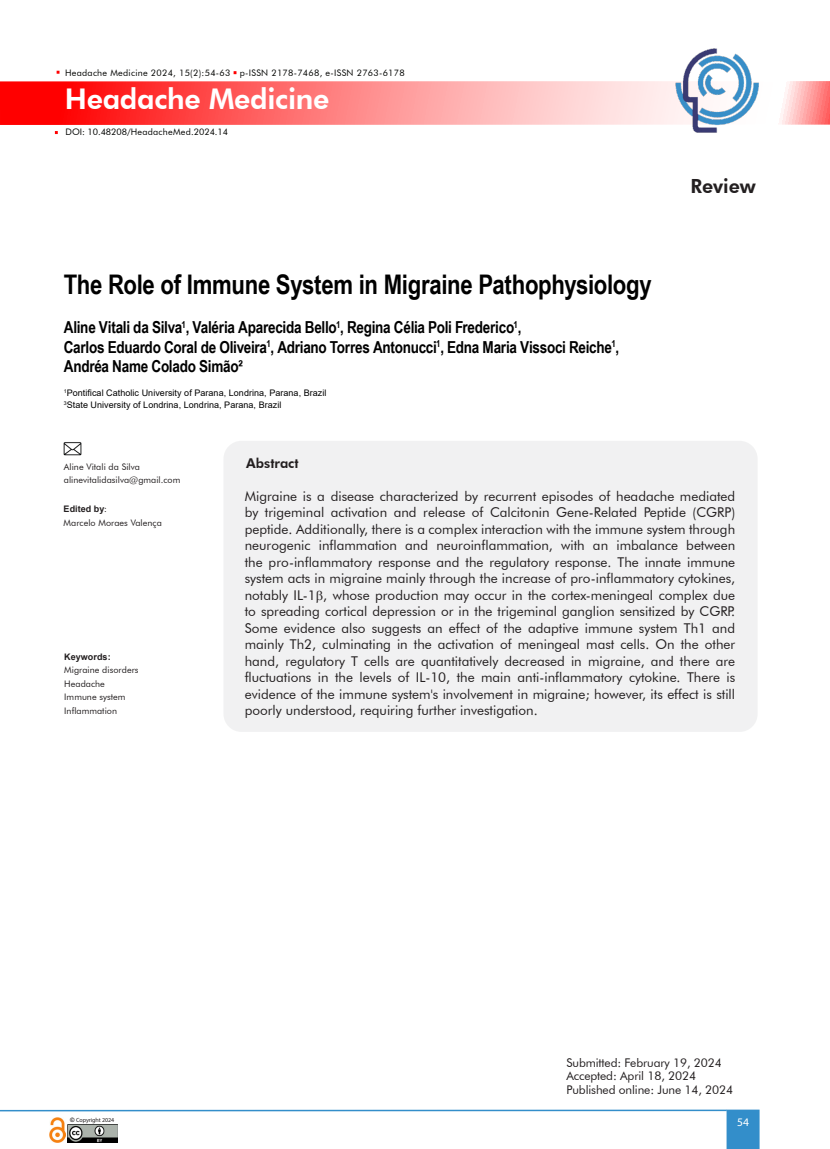
<style>
.page{position:relative;width:830px;height:1149px;background:#fff}
.page>*{position:absolute;margin:0;border:0;box-sizing:border-box;transform-origin:0 0}
.t1{font:800 28.5px "Futura BT";letter-spacing:-.01em;color:#fff}
.t2{font:700 27px "Arial Narrow";letter-spacing:-.01em;color:#000}
.t3{font:800 19.5px "Futura BT";color:#231f20}
.t4{font:700 16.5px "Arial Narrow";letter-spacing:-.015em;color:#000}
.t5{font:13.5px/16.5px "Futura BT";color:#231f20;text-align:justify}
.t6{font:800 13.5px "Futura BT";color:#231f20}
.texto{font:12px "Futura BT";letter-spacing:-.01em;color:#231f20}
.t7{font:11.55px "Myriad Pro";color:#fff}
.texto-2{font:9px "Futura BT";letter-spacing:.005em;color:#231f20}
.texto-3{font:9px "Arial";letter-spacing:.005em;color:#000}
.t8{font:9px "Futura BT";letter-spacing:.03em;color:#040503}
.t9{font:9px "Futura BT";letter-spacing:-.005em;color:#040503}
.texto-4{font:700 9px "Arial";letter-spacing:.005em;color:#231f20}
.t10{font:6px "Myriad Pro";letter-spacing:-.005em;color:#231f20}
.s1{font-style:inherit}
.s2{font-family:"Myriad Pro";font-weight:400}
.s3{font-family:"Arial";font-weight:700}
</style>
<div class="page">
<svg style="left:0;top:81px;width:829px;height:44px;background:#ff8383"></svg>
<svg style="left:726px;top:1109px;width:33px;height:39px"></svg>
<hr style="left:0;top:1109px;width:726px;height:1px;background:#338eca">
<img style="left:67px;top:1124px;width:50px;height:18px">
<img style="left:49px;top:1117px;width:17px;height:25px">
<img style="left:674px;top:48px;width:85px;height:85px">
<div style="left:223px;top:440px;width:534px;height:291px;background:#f1f1f2;border-radius:18px"></div>
<img style="left:64px;top:442px;width:18px;height:14px">
<p class="t8" style="left:65px;top:67px;width:341px">Headache Medicine 2024, 15(2):54-63 p-ISSN 2178-7468, e-ISSN 2763-6178</p>
<h1 class="t1" style="left:65px;top:81px;width:266px">Headache Medicine</h1>
<p class="t9" style="left:65px;top:126px;width:164px">DOI: 10.48208/<span class="s1">HeadacheMed</span>.2024.14</p>
<p class="t2" style="left:64px;top:264px;width:589px">The Role of Immune System in Migraine Pathophysiology</p>
<p class="t4" style="left:64px;top:315px;width:459px">Aline Vitali da Silva<sup>1</sup>, Valéria Aparecida Bello<sup>1</sup>, Regina Célia Poli Frederico<sup>1</sup>,</p>
<p class="t4" style="left:64px;top:334px;width:556px">Carlos Eduardo Coral de Oliveira<sup>1</sup>, Adriano Torres Antonucci<sup>1</sup>, Edna Maria Vissoci Reiche<sup>1</sup>,</p>
<p class="t4" style="left:64px;top:354px;width:181px">Andréa Name Colado Simão²</p>
<p class="texto-3" style="left:64px;top:387px;width:264px"><sup>1</sup>Pontifical Catholic University of Parana, Londrina, Parana, Brazil</p>
<p class="texto-3" style="left:64px;top:399px;width:219px"><sup>3</sup>State University of Londrina, Londrina, Parana, Brazil</p>
<p class="t3" style="left:690px;top:174px;width:67px">Review</p>
<p class="texto-2" style="left:64px;top:461px;width:78px">Aline Vitali da Silva</p>
<p class="texto-2" style="left:64px;top:474px;width:118px">alinevitalidasilva@gmail.com</p>
<p class="texto-4" style="left:64px;top:502px;width:44px">Edited by<span class="s2">:</span></p>
<p class="texto-2" style="left:64px;top:517px;width:100px">Marcelo Moraes Valença</p>
<p class="texto-4" style="left:64px;top:650px;width:48px">Keywords:</p>
<p class="texto-2" style="left:64px;top:664px;width:76px">Migraine disorders</p>
<p class="texto-2" style="left:64px;top:677px;width:42px">Headache</p>
<p class="texto-2" style="left:64px;top:691px;width:63px">Immune system</p>
<p class="texto-2" style="left:64px;top:704px;width:54px">Inflammation</p>
<p class="t6" style="left:246px;top:454px;width:54px">Abstract</p>
<p class="t5" style="left:244px;top:487px;width:491px">Migraine is a disease characterized by recurrent episodes of headache mediated by trigeminal activation and release of Calcitonin Gene-Related Peptide (CGRP) peptide. Additionally, there is a complex interaction with the immune system through neurogenic inflammation and neuroinflammation, with an imbalance between the pro-inflammatory response and the regulatory response. The innate immune system acts in migraine mainly through the increase of pro-inflammatory cytokines, notably IL-1 , whose production may occur in the cortex-meningeal complex due to spreading cortical depression or in the trigeminal ganglion sensitized by CGRP.<br>Some evidence also suggests an effect of the adaptive immune system Th1 and mainly Th2, culminating in the activation of meningeal mast cells. On the other hand, regulatory T cells are quantitatively decreased in migraine, and there are fluctuations in the levels of IL-10, the main anti-inflammatory cytokine. There is evidence of the immune system's involvement in migraine; however, its effect is still poorly understood, requiring further investigation.</p>
<p class="t10" style="left:70px;top:1115px;width:46px"><span class="s3">©</span> Copyright 2024</p>
<p class="texto" style="left:566px;top:1054px;width:157px">Submitted: February 19, 2024</p>
<p class="texto" style="left:566px;top:1068px;width:131px">Accepted: April 18, 2024</p>
<p class="texto" style="left:566px;top:1081px;width:168px">Published online: June 14, 2024</p>
<p class="t7" style="left:736px;top:1114px;width:13px">54</p>
</div>
